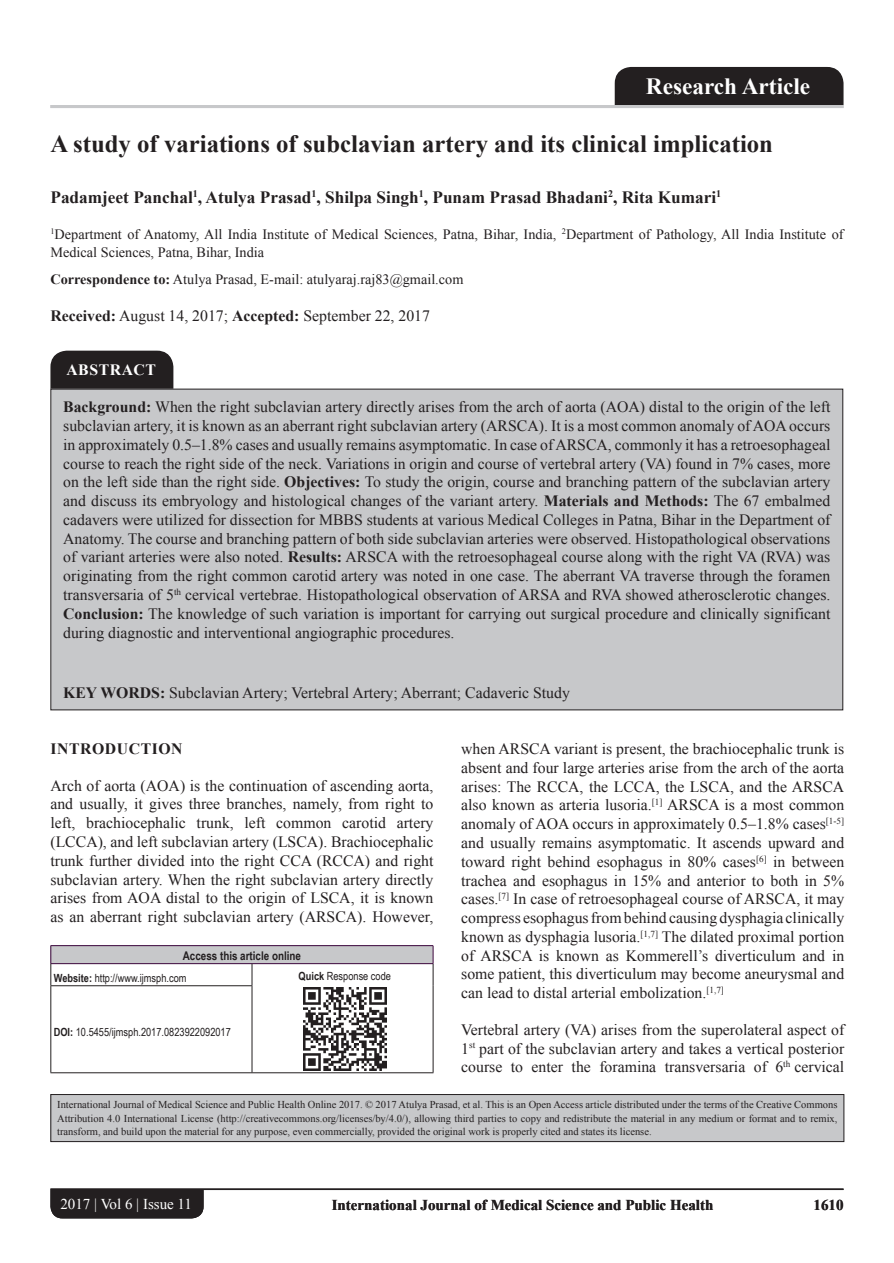
<style>
.page{position:relative;width:894px;height:1263px;background:#fff}
.page>*{position:absolute;margin:0;border:0;box-sizing:border-box;transform-origin:0 0}
.AT{font:700 24.75px "Times New Roman";color:#231f20}
.AH{font:700 23.25px "Times New Roman";color:#fff}
.AU{font:700 17.25px "Times New Roman";color:#231f20}
.TX{font:15.75px/18.8px "Times New Roman";color:#231f20;text-align:justify}
.KWD{font:15.75px "Times New Roman";color:#231f20}
.t1{font:700 15.75px "Times New Roman";letter-spacing:.035em;color:#231f20}
.ABSH{font:700 15.75px "Times New Roman";letter-spacing:.035em;color:#fff}
.RF{font:700 15px "Times New Roman";color:#231f20}
.RF_VOL{font:15px "Times New Roman";color:#fff}
.AFF{font:14.25px/18px "Times New Roman";color:#231f20}
.ADD{font:14.25px "Times New Roman";color:#231f20}
.AAO{font:700 12px "Arial Narrow";color:#231f20}
.Web{font:11.25px "Arial Narrow";color:#231f20}
.JN_TX{font:10.5px/13.5px "Times New Roman";color:#231f20;text-align:justify}
.s1{font-weight:700}
</style>
<div class="page">
<hr style="left:50px;top:1188px;width:793px;height:2px;background:#231f20">
<div style="left:50px;top:1190px;width:153px;height:28px;background:#231f20"></div>
<div style="left:51px;top:945px;width:382px;height:18px;background:#c7c8ca"></div>
<hr style="left:51px;top:963px;width:201px;height:1px;background:#3e083e">
<hr style="left:252px;top:963px;width:181px;height:1px;background:#3e083e">
<svg style="left:50px;top:946px;width:2px;height:39px"></svg>
<svg style="left:251px;top:963px;width:1px;height:22px"></svg>
<hr style="left:50px;top:985px;width:202px;height:1px;background:#231f20">
<hr style="left:50px;top:986px;width:1px;height:86px;background:#231f20">
<hr style="left:251px;top:986px;width:1px;height:86px;background:#231f20">
<hr style="left:50px;top:1072px;width:202px;height:1px;background:#231f20">
<svg style="left:432px;top:946px;width:1px;height:39px"></svg>
<hr style="left:432px;top:985px;width:1px;height:87px;background:#231f20">
<hr style="left:252px;top:1072px;width:181px;height:1px;background:#231f20">
<hr style="left:51px;top:945px;width:201px;height:1px;background:#3e083e">
<hr style="left:252px;top:945px;width:181px;height:1px;background:#3e083e">
<img style="left:303px;top:987px;width:83px;height:83px">
<div style="left:51px;top:389px;width:791px;height:321px;background:#c7c8ca"></div>
<svg style="left:50px;top:350px;width:124px;height:39px;background:#2e2a2b"></svg>
<div style="left:51px;top:1094px;width:792px;height:47px;background:#c7c8ca"></div>
<div style="left:50px;top:1094px;width:794px;height:48px;border:1px solid #231f20"></div>
<div style="left:614px;top:66px;width:230px;height:40px;background:#231f20"></div>
<hr style="left:50px;top:105px;width:793px;height:3px;background:#c7c8ca">
<p class="AH" style="left:645px;top:69px;width:166px">Research Article</p>
<p class="AT" style="left:50px;top:126px;width:723px">A study of variations of subclavian artery and its clinical implication</p>
<p class="AU" style="left:50px;top:185px;width:672px">Padamjeet Panchal<sup>1</sup>, Atulya Prasad<sup>1</sup>, Shilpa Singh<sup>1</sup>, Punam Prasad Bhadani<sup>2</sup>, Rita Kumari<sup>1</sup></p>
<p class="AFF" style="left:50px;top:225px;width:794px"><sup>1</sup>Department of Anatomy, All India Institute of Medical Sciences, Patna, Bihar, India, <sup>2</sup>Department of Pathology, All India Institute of<br>Medical Sciences, Patna, Bihar, India</p>
<p class="ADD" style="left:50px;top:269px;width:414px"><span class="s1">Correspondence to:</span> Atulya Prasad, E-mail: atulyaraj.raj83@gmail.com</p>
<p class="TX" style="left:50px;top:305px;width:381px"><span class="s1">Received:</span> August 14, 2017; <span class="s1">Accepted:</span> September 22, 2017</p>
<p class="ABSH" style="left:66px;top:358px;width:91px">ABSTRACT</p>
<p class="TX" style="left:63px;top:397px;width:768px"><span class="s1">Background:</span> When the right subclavian artery directly arises from the arch of aorta (AOA) distal to the origin of the left subclavian artery, it is known as an aberrant right subclavian artery (ARSCA). It is a most common anomaly of AOA occurs in approximately 0.5–1.8% cases and usually remains asymptomatic. In case of ARSCA, commonly it has a retroesophageal course to reach the right side of the neck. Variations in origin and course of vertebral artery (VA) found in 7% cases, more on the left side than the right side. <span class="s1">Objectives:</span> To study the origin, course and branching pattern of the subclavian artery and discuss its embryology and histological changes of the variant artery. <span class="s1">Materials and Methods:</span> The 67 embalmed cadavers were utilized for dissection for MBBS students at various Medical Colleges in Patna, Bihar in the Department of Anatomy. The course and branching pattern of both side subclavian arteries were observed. Histopathological observations of variant arteries were also noted. <span class="s1">Results:</span> ARSCA with the retroesophageal course along with the right VA (RVA) was originating from the right common carotid artery was noted in one case. The aberrant VA traverse through the foramen transversaria of 5<sup>th</sup> cervical vertebrae. Histopathological observation of ARSA and RVA showed atherosclerotic changes.<br><span class="s1">Conclusion:</span> The knowledge of such variation is important for carrying out surgical procedure and clinically significant during diagnostic and interventional angiographic procedures.</p>
<p class="KWD" style="left:63px;top:681px;width:508px"><span class="s1">KEY WORDS:</span> Subclavian Artery; Vertebral Artery; Aberrant; Cadaveric Study</p>
<h1 class="t1" style="left:50px;top:737px;width:134px">INTRODUCTION</h1>
<p class="TX" style="left:50px;top:775px;width:384px">Arch of aorta (AOA) is the continuation of ascending aorta, and usually, it gives three branches, namely, from right to left, brachiocephalic trunk, left common carotid artery (LCCA), and left subclavian artery (LSCA). Brachiocephalic trunk further divided into the right CCA (RCCA) and right subclavian artery. When the right subclavian artery directly arises from AOA distal to the origin of LSCA, it is known as an aberrant right subclavian artery (ARSCA). However,</p>
<p class="AAO" style="left:183px;top:947px;width:120px">Access this article online</p>
<p class="Web" style="left:54px;top:969px;width:134px"><span class="s1">Website:</span> http://www.ijmsph.com</p>
<p class="Web" style="left:298px;top:967px;width:94px"><span class="s1">Quick</span> Response code</p>
<p class="Web" style="left:54px;top:1024px;width:178px"><span class="s1">DOI:</span> 10.5455/ijmsph.2017.0823922092017</p>
<p class="TX" style="left:461px;top:739px;width:384px">when ARSCA variant is present, the brachiocephalic trunk is absent and four large arteries arise from the arch of the aorta arises: The RCCA, the LCCA, the LSCA, and the ARSCA also known as arteria lusoria.<sup>[1]</sup> ARSCA is a most common anomaly of AOA occurs in approximately 0.5–1.8% cases<sup>[1-5] </sup>and usually remains asymptomatic. It ascends upward and toward right behind esophagus in 80% cases<sup>[6]</sup> in between trachea and esophagus in 15% and anterior to both in 5% cases.<sup>[7]</sup> In case of retroesophageal course of ARSCA, it may compress esophagus from behind causing dysphagia clinically known as dysphagia lusoria.<sup>[1,7]</sup> The dilated proximal portion of ARSCA is known as Kommerell’s diverticulum and in some patient, this diverticulum may become aneurysmal and can lead to distal arterial embolization.<sup>[1,7]</sup></p>
<p class="TX" style="left:461px;top:1019px;width:384px">Vertebral artery (VA) arises from the superolateral aspect of 1<sup>st</sup> part of the subclavian artery and takes a vertical posterior course to enter the foramina transversaria of 6<sup>th</sup> cervical</p>
<p class="JN_TX" style="left:57px;top:1097px;width:781px">International Journal of Medical Science and Public Health Online 2017. © 2017 Atulya Prasad, et al. This is an Open Access article distributed under the terms of the Creative Commons Attribution 4.0 International License (http://creativecommons.org/licenses/by/4.0/), allowing third parties to copy and redistribute the material in any medium or format and to remix, transform, and build upon the material for any purpose, even commercially, provided the original work is properly cited and states its license.</p>
<p class="RF_VOL" style="left:60px;top:1193px;width:133px">2017 | Vol 6 | Issue 11</p>
<p class="RF" style="left:331px;top:1194px;width:383px">International Journal of Medical Science and Public Health</p>
<p class="RF" style="left:813px;top:1194px;width:31px">1610</p>
</div>
